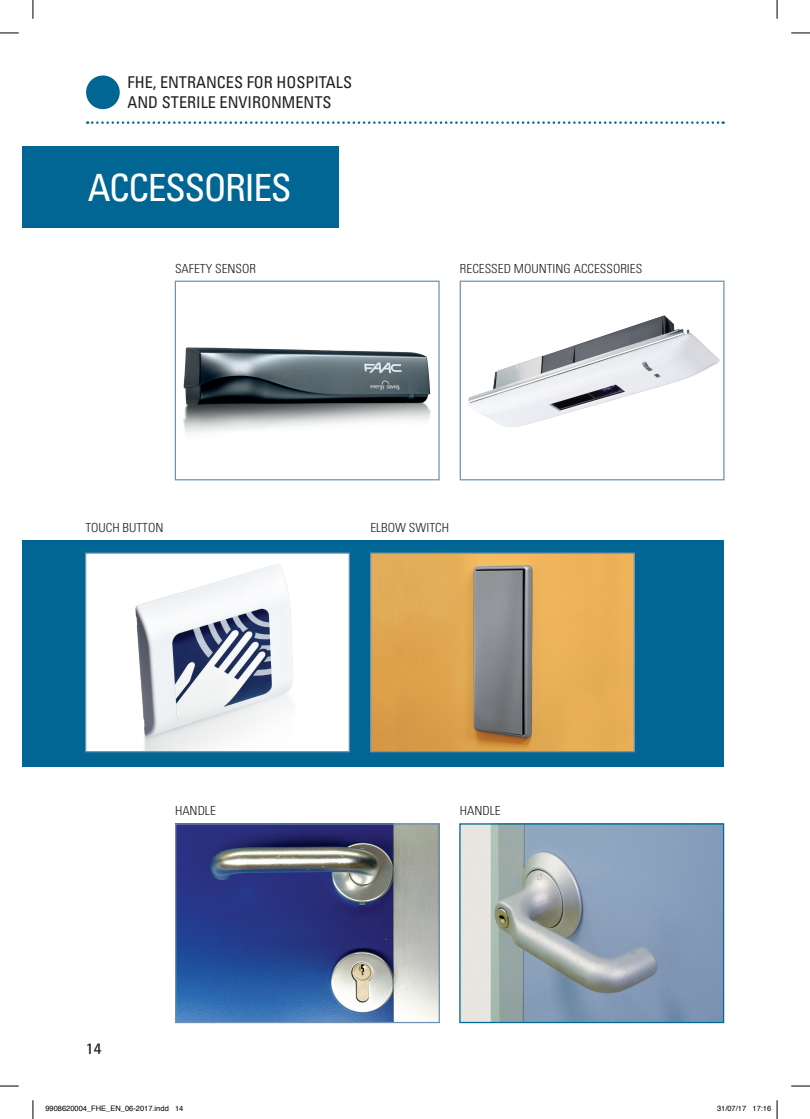
<style>
.page{position:relative;width:810px;height:1119px;background:#fff}
.page>*{position:absolute;margin:0;border:0;box-sizing:border-box;transform-origin:0 0}
.t1{font:condensed 37.5px "Univers LT Std";letter-spacing:-.04em;color:#fff}
.t2{font:condensed 16.25px/19.5px "Univers LT Std";color:#231f20}
.t3{font:condensed 15px "Univers LT Std";color:#231f20;scale:1.18 1}
.t4{font:300 condensed 12.5px "Univers LT Std";color:#231f20;scale:1.05 1}
.t5{font:7.5px "Helvetica";color:#000}
</style>
<div class="page">
<div style="left:22px;top:540px;width:702px;height:226px;background:#016694"></div>
<svg style="left:87px;top:121px;width:637px;height:3px"></svg>
<div style="left:86px;top:75px;width:34px;height:34px;background:#016694;border-radius:50%"></div>
<div style="left:22px;top:147px;width:317px;height:81px;background:#016694"></div>
<img style="left:372px;top:554px;width:261px;height:196px">
<div style="left:370px;top:552px;width:265px;height:200px;border:1px solid #6f90b3"></div>
<img style="left:468px;top:315px;width:252px;height:112px">
<div style="left:460px;top:280px;width:264px;height:200px;border:1px solid #6f90b3"></div>
<img style="left:183px;top:347px;width:248px;height:87px">
<div style="left:175px;top:280px;width:265px;height:200px;border:1px solid #6f90b3"></div>
<img style="left:177px;top:825px;width:261px;height:195px">
<div style="left:175px;top:823px;width:265px;height:199px;border:1px solid #6f90b3"></div>
<div style="left:86px;top:553px;width:263px;height:198px;background:#fff"></div>
<img style="left:135px;top:564px;width:158px;height:186px">
<div style="left:85px;top:552px;width:265px;height:200px;border:1px solid #6f90b3"></div>
<img style="left:461px;top:825px;width:261px;height:195px">
<div style="left:459px;top:823px;width:265px;height:199px;border:1px solid #016694"></div>
<svg style="left:0;top:32px;width:19px;height:2px"></svg>
<svg style="left:791px;top:32px;width:19px;height:2px"></svg>
<svg style="left:0;top:1085px;width:19px;height:1px"></svg>
<svg style="left:791px;top:1085px;width:19px;height:1px"></svg>
<svg style="left:32px;top:0;width:2px;height:19px"></svg>
<svg style="left:32px;top:1100px;width:2px;height:18px"></svg>
<svg style="left:776px;top:0;width:2px;height:19px"></svg>
<svg style="left:776px;top:1100px;width:2px;height:18px"></svg>
<h2 class="t2" style="left:128px;top:73px;width:226px">FHE, ENTRANCES FOR HOSPITALS<br>AND STERILE ENVIRONMENTS</h2>
<h1 class="t1" style="left:88px;top:164px;width:205px">ACCESSORIES</h1>
<p class="t4" style="left:175px;top:260px;width:79px">SAFETY SENSOR</p>
<p class="t4" style="left:460px;top:260px;width:175px">RECESSED MOUNTING ACCESSORIES</p>
<p class="t4" style="left:85px;top:520px;width:76px">TOUCH BUTTON</p>
<p class="t4" style="left:370px;top:520px;width:76px">ELBOW SWITCH</p>
<p class="t4" style="left:175px;top:803px;width:40px">HANDLE</p>
<p class="t3" style="left:86px;top:1039px;width:15px">14</p>
<p class="t4" style="left:460px;top:803px;width:40px">HANDLE</p>
<p class="t5" style="left:45px;top:1102px;width:139px">9908620004_FHE_EN_06-2017.indd 14</p>
<p class="t5" style="left:717px;top:1102px;width:56px">31/07/17 17:16</p>
</div>
